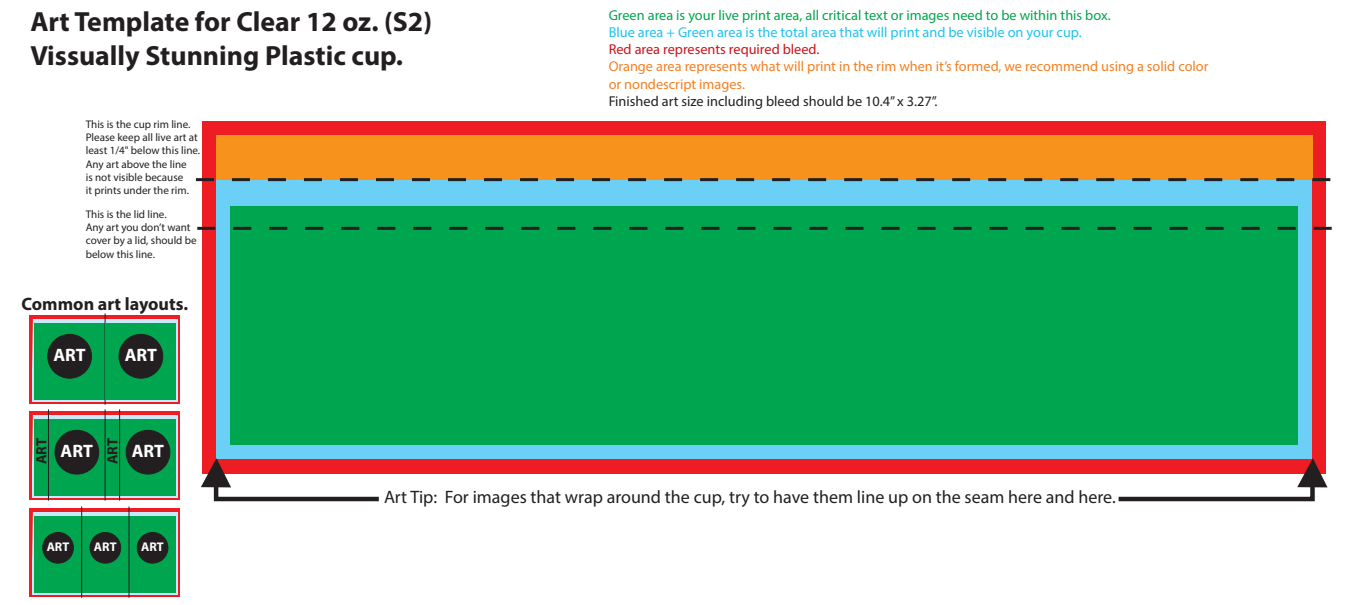
<style>
.page{position:relative;width:1352px;height:605px;background:#fff}
.page>*{position:absolute;margin:0;border:0;box-sizing:border-box;transform-origin:0 0}
.t1{font:700 27.75px/33.3px "Myriad Pro";color:#231f20}
.t2{font:18px "Myriad Pro";color:#231f20}
.t3{font:700 18px "Myriad Pro";color:#231f20}
.t4{font:700 18px "Myriad Pro";color:#fff}
.t5{font:700 14.85px "Myriad Pro";color:#231f20}
.t6{font:14.25px/17.1px "Myriad Pro";color:#f58021}
.t7{font:14.25px "Myriad Pro";color:#00a54f}
.t8{font:14.25px "Myriad Pro";color:#1fc2f3}
.t9{font:14.25px "Myriad Pro";color:#231f20}
.t10{font:14.25px "Myriad Pro";color:#cb141c}
.t11{font:700 12.6px "Myriad Pro";color:#fff}
.t12{font:11.1px/13.4px "Myriad Pro";color:#231f20}
</style>
<div class="page">
<div style="left:203px;top:121px;width:1123px;height:353px;background:#ee1d23"></div>
<div style="left:216px;top:180px;width:1095px;height:278px;background:#6bcff6"></div>
<div style="left:230px;top:207px;width:1068px;height:238px;background:#00a54f"></div>
<div style="left:216px;top:135px;width:1096px;height:45px;background:#f7931d"></div>
<svg style="left:29px;top:507px;width:149px;height:90px;background:#d3bac6"></svg>
<hr style="left:30px;top:509px;width:2px;height:87px;background:#ee1d23">
<hr style="left:178px;top:509px;width:2px;height:88px;background:#ee1d23">
<hr style="left:30px;top:508px;width:150px;height:4px;background:#ee1d23">
<div style="left:34px;top:516px;width:142px;height:77px;background:#00a54f"></div>
<hr style="left:81px;top:506px;width:1px;height:92px;background:#231f20">
<hr style="left:129px;top:506px;width:1px;height:92px;background:#231f20">
<div style="left:43px;top:532px;width:30px;height:31px;background:#231f20;border-radius:50%"></div>
<div style="left:42px;top:532px;width:32px;height:31px;border:1px solid #231f20;border-radius:50%"></div>
<div style="left:90px;top:532px;width:31px;height:31px;background:#231f20;border-radius:50%"></div>
<div style="left:90px;top:532px;width:31px;height:31px;border:1px solid #231f20;border-radius:50%"></div>
<div style="left:137px;top:532px;width:31px;height:31px;background:#231f20;border-radius:50%"></div>
<div style="left:137px;top:532px;width:31px;height:31px;border:1px solid #231f20;border-radius:50%"></div>
<svg style="left:29px;top:410px;width:149px;height:90px;background:#d3bac7"></svg>
<hr style="left:30px;top:412px;width:2px;height:87px;background:#ee1d23">
<hr style="left:178px;top:412px;width:2px;height:88px;background:#ee1d23">
<hr style="left:30px;top:411px;width:150px;height:4px;background:#ee1d23">
<div style="left:34px;top:419px;width:142px;height:77px;background:#00a54f"></div>
<hr style="left:105px;top:409px;width:1px;height:92px;background:#231f20">
<div style="left:55px;top:430px;width:44px;height:44px;background:#231f20;border-radius:50%"></div>
<div style="left:55px;top:430px;width:44px;height:44px;border:1px solid #231f20;border-radius:50%"></div>
<hr style="left:48px;top:409px;width:1px;height:92px;background:#231f20">
<hr style="left:119px;top:409px;width:1px;height:92px;background:#231f20">
<div style="left:126px;top:430px;width:44px;height:44px;background:#231f20;border-radius:50%"></div>
<div style="left:126px;top:430px;width:44px;height:44px;border:1px solid #231f20;border-radius:50%"></div>
<svg style="left:29px;top:314px;width:149px;height:90px;background:#d3bbc7"></svg>
<hr style="left:30px;top:316px;width:2px;height:87px;background:#ee1d23">
<hr style="left:178px;top:316px;width:2px;height:88px;background:#ee1d23">
<hr style="left:30px;top:315px;width:150px;height:4px;background:#ee1d23">
<div style="left:34px;top:323px;width:71px;height:77px;background:#00a54f"></div>
<hr style="left:105px;top:313px;width:1px;height:92px;background:#231f20">
<div style="left:48px;top:334px;width:43px;height:44px;background:#231f20;border-radius:50%"></div>
<div style="left:47px;top:334px;width:45px;height:44px;border:1px solid #231f20;border-radius:50%"></div>
<div style="left:106px;top:323px;width:70px;height:77px;background:#00a54f"></div>
<div style="left:119px;top:334px;width:44px;height:44px;background:#231f20;border-radius:50%"></div>
<div style="left:119px;top:334px;width:44px;height:44px;border:1px solid #231f20;border-radius:50%"></div>
<svg style="left:196px;top:178px;width:1134px;height:3px"></svg>
<svg style="left:201px;top:453px;width:182px;height:49px"></svg>
<svg style="left:1114px;top:453px;width:214px;height:49px"></svg>
<svg style="left:197px;top:227px;width:1135px;height:3px"></svg>
<h1 class="t1" style="left:30px;top:5px;width:403px">Art Template for Clear 12 oz. (S2)<br>Vissually Stunning Plastic cup.</h1>
<p class="t12" style="left:86px;top:117px;width:116px">This is the cup rim line.<br>Please keep all live art at least 1/4" below this line.<br>Any art above the line<br>is not visible because<br>it prints under the rim.</p>
<p class="t12" style="left:86px;top:207px;width:112px">This is the lid line.<br>Any art you don’t want cover by a lid, should be below this line.</p>
<h2 class="t3" style="left:22px;top:292px;width:168px">Common art layouts.</h2>
<h2 class="t4" style="left:53px;top:343px;width:34px">ART</h2>
<h2 class="t4" style="left:125px;top:343px;width:34px">ART</h2>
<h3 class="t5" style="left:32px;top:464px;width:28px;rotate:-90deg">ART</h3>
<h3 class="t5" style="left:103px;top:464px;width:28px;rotate:-90deg">ART</h3>
<h2 class="t4" style="left:132px;top:439px;width:34px">ART</h2>
<h2 class="t4" style="left:61px;top:439px;width:34px">ART</h2>
<p class="t7" style="left:608px;top:6px;width:503px">Green area is your live print area, all critical text or images need to be within this box.</p>
<p class="t8" style="left:608px;top:23px;width:474px">Blue area + Green area is the total area that will print and be visible on your cup.</p>
<p class="t10" style="left:608px;top:41px;width:212px">Red area represents required bleed.</p>
<p class="t6" style="left:608px;top:58px;width:601px">Orange area represents what will print in the rim when it’s formed, we recommend using a solid color or nondescript images.</p>
<p class="t9" style="left:608px;top:92px;width:330px">Finished art size including bleed should be 10.4” x 3.27”.</p>
<p class="t11" style="left:47px;top:539px;width:24px">ART</p>
<p class="t11" style="left:94px;top:539px;width:24px">ART</p>
<p class="t11" style="left:141px;top:539px;width:24px">ART</p>
<h2 class="t2" style="left:384px;top:486px;width:733px">Art Tip: For images that wrap around the cup, try to have them line up on the seam here and here.</h2>
</div>
